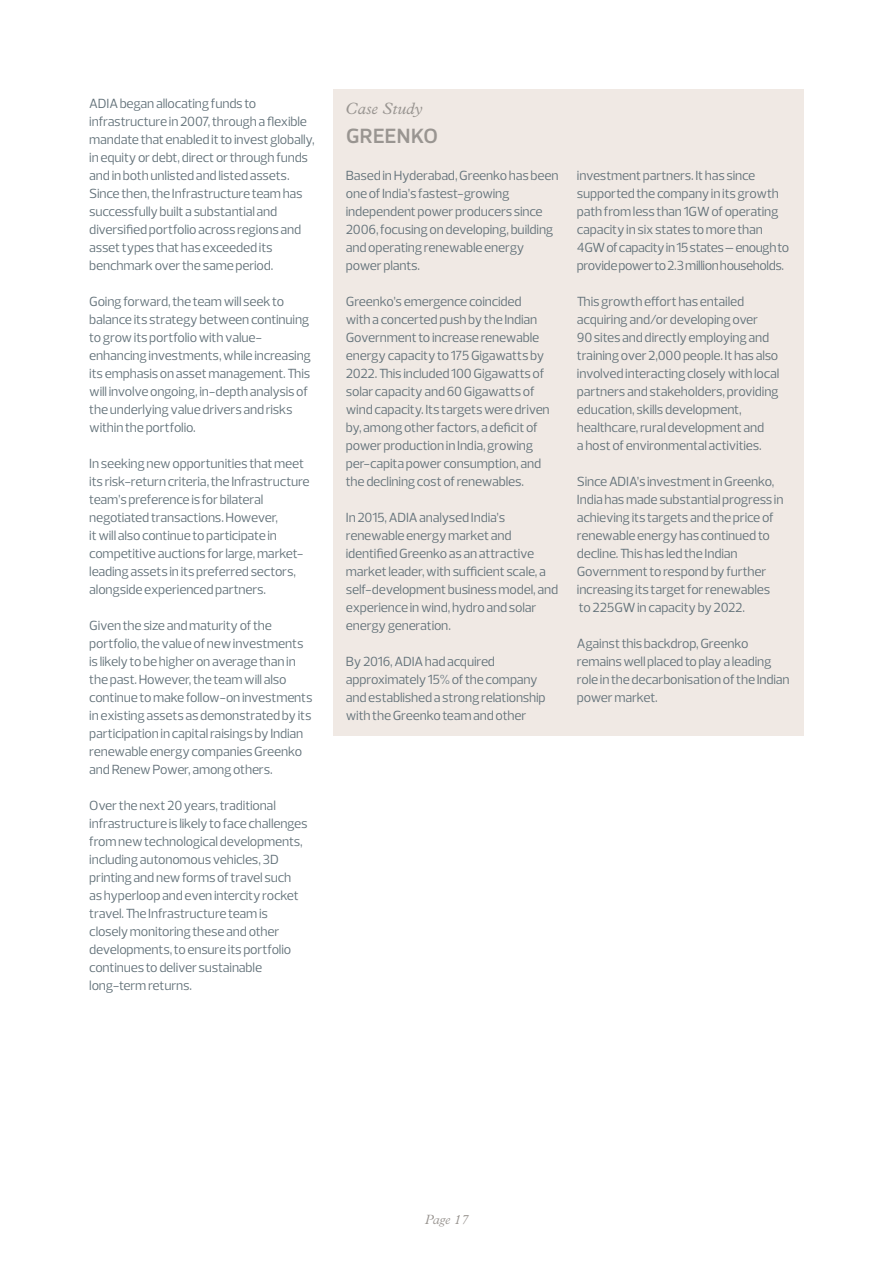
<style>
.page{position:relative;width:893px;height:1263px;background:#fff}
.page>*{position:absolute;margin:0;border:0;box-sizing:border-box;transform-origin:0 0}
.SubHeading1{font:600 21px "Prelo";letter-spacing:.01em;color:#999591}
.CaseStudyHeading{font:italic 16.5px "Plantin MT Pro";color:#999591}
.BodyText{font:13.5px/18px "Prelo";letter-spacing:-.015em;color:#627179}
.t1{font:italic 300 13.5px "Plantin MT Pro";letter-spacing:-.01em;color:#999591}
</style>
<div class="page">
<div style="left:333px;top:89px;width:471px;height:647px;background:#f0e9e4"></div>
<p class="BodyText" style="left:89px;top:95px;width:227px">ADIA began allocating funds to infrastructure in 2007, through a flexible mandate that enabled it to invest globally, in equity or debt, direct or through funds and in both unlisted and listed assets.<br>Since then, the Infrastructure team has successfully built a substantial and diversified portfolio across regions and asset types that has exceeded its benchmark over the same period.</p>
<p class="BodyText" style="left:89px;top:293px;width:223px">Going forward, the team will seek to balance its strategy between continuing to grow its portfolio with value&shy;enhancing investments, while increasing its emphasis on asset management. This will involve ongoing, in-depth analysis of the underlying value drivers and risks within the portfolio.</p>
<p class="BodyText" style="left:89px;top:455px;width:222px">In seeking new opportunities that meet its risk-return criteria, the Infrastructure team’s preference is for bilateral negotiated transactions. However,</p>
<p class="BodyText" style="left:89px;top:527px;width:216px">it will also continue to participate in competitive auctions for large, market&shy;leading assets in its preferred sectors, alongside experienced partners.</p>
<p class="BodyText" style="left:89px;top:617px;width:225px">Given the size and maturity of the portfolio, the value of new investments is likely to be higher on average than in the past. However, the team will also continue to make follow-on investments in existing assets as demonstrated by its participation in capital raisings by Indian renewable energy companies Greenko and Renew Power, among others.</p>
<p class="BodyText" style="left:89px;top:797px;width:220px">Over the next 20 years, traditional infrastructure is likely to face challenges from new technological developments, including autonomous vehicles, 3D printing and new forms of travel such as hyperloop and even intercity rocket travel. The Infrastructure team is</p>
<p class="BodyText" style="left:89px;top:923px;width:203px">closely monitoring these and other developments, to ensure its portfolio continues to deliver sustainable long-term returns.</p>
<p class="CaseStudyHeading" style="left:346px;top:98px;width:78px">Case Study</p>
<p class="SubHeading1" style="left:346px;top:123px;width:94px">GREENKO</p>
<p class="BodyText" style="left:346px;top:167px;width:214px">Based in Hyderabad, Greenko has been one of India’s fastest-growing independent power producers since<br>2006, focusing on developing, building and operating renewable energy power plants.</p>
<p class="BodyText" style="left:346px;top:293px;width:177px">Greenko’s emergence coincided</p>
<p class="BodyText" style="left:346px;top:311px;width:205px">with a concerted push by the Indian Government to increase renewable energy capacity to 175 Gigawatts by 2022. This included 100 Gigawatts of solar capacity and 60 Gigawatts of wind capacity. Its targets were driven by, among other factors, a deficit of power production in India, growing per-capita power consumption, and the declining cost of renewables.</p>
<p class="BodyText" style="left:346px;top:509px;width:214px">In 2015, ADIA analysed India’s renewable energy market and identified Greenko as an attractive market leader, with sufficient scale, a self-development business model, and experience in wind, hydro and solar energy generation.</p>
<p class="BodyText" style="left:346px;top:653px;width:201px">By 2016, ADIA had acquired approximately 15% of the company and established a strong relationship with the Greenko team and other</p>
<p class="BodyText" style="left:577px;top:167px;width:214px">investment partners. It has since supported the company in its growth path from less than 1GW of operating capacity in six states to more than 4GW of capacity in 15 states – enough to provide power to 2.3 million households.</p>
<p class="BodyText" style="left:577px;top:293px;width:183px">This growth effort has entailed acquiring and/or developing over</p>
<p class="BodyText" style="left:577px;top:329px;width:204px">90 sites and directly employing and training over 2,000 people. It has also involved interacting closely with local partners and stakeholders, providing education, skills development, healthcare, rural development and</p>
<p class="BodyText" style="left:577px;top:437px;width:186px">a host of environmental activities.</p>
<p class="BodyText" style="left:577px;top:473px;width:208px">Since ADIA’s investment in Greenko, India has made substantial progress in achieving its targets and the price of renewable energy has continued to decline. This has led the Indian Government to respond by further increasing its target for renewables to 225GW in capacity by 2022.</p>
<p class="BodyText" style="left:577px;top:635px;width:214px">Against this backdrop, Greenko remains well placed to play a leading role in the decarbonisation of the Indian power market.</p>
<p class="t1" style="left:425px;top:1212px;width:45px">Page 17</p>
</div>
